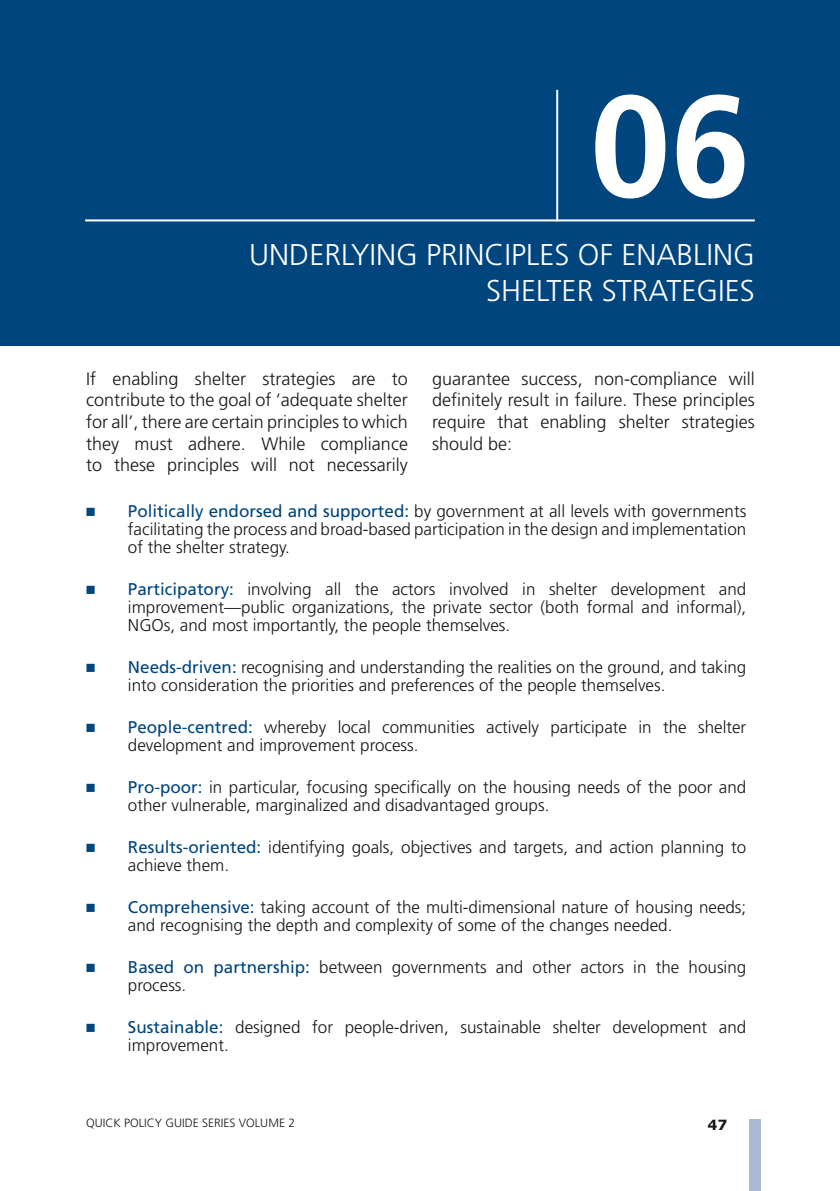
<style>
.page{position:relative;width:840px;height:1191px;background:#fff}
.page>*{position:absolute;margin:0;border:0;box-sizing:border-box;transform-origin:0 0}
.t1{font:700 144px "Frutiger";color:#fff}
.t2{font:300 30px/36px "Frutiger";color:#fff;text-align:right}
.t3{font:300 18px/21.6px "Frutiger";color:#181419;text-align:justify}
.t4{font:300 17px/18px "Frutiger";color:#181419}
.t5{font:700 14px "Verdana";color:#181419}
.t6{font:300 12px "Frutiger";color:#181419}
.s1{color:#00457e}
.s2{font-weight:400;color:#00457e}
</style>
<div class="page">
<div style="left:748px;top:1119px;width:12px;height:72px;background:#abbad4"></div>
<div style="left:0;top:0;width:839px;height:346px;background:#00457e"></div>
<hr style="left:85px;top:219px;width:669px;height:2px;background:#fff">
<hr style="left:556px;top:90px;width:2px;height:131px;background:#fff">
<h1 class="t1" style="left:590px;top:62px;width:162px">06</h1>
<h2 class="t2" style="left:249px;top:237px;width:507px">UNDERLYING PRINCIPLES OF ENABLING<br>SHELTER STRATEGIES</h2>
<p class="t3" style="left:86px;top:368px;width:323px">If enabling shelter strategies are to contribute to the goal of ‘adequate shelter for all’, there are certain principles to which they must adhere. While compliance to these principles will not necessarily</p>
<p class="t3" style="left:432px;top:368px;width:324px">guarantee success, non-compliance will definitely result in failure. These principles require that enabling shelter strategies should be:</p>
<p class="t4" style="left:128px;top:502px;width:619px;text-align:justify;text-indent:-42px"><span class="s1">■</span> <span class="s2">Politically endorsed and supported:</span> by government at all levels with governments facilitating the process and broad-based participation in the design and implementation of the shelter strategy.</p>
<p class="t4" style="left:128px;top:580px;width:619px;text-align:justify;text-indent:-42px"><span class="s1">■</span> <span class="s2">Participatory:</span> involving all the actors involved in shelter development and improvement—public organizations, the private sector (both formal and informal), NGOs, and most importantly, the people themselves.</p>
<p class="t4" style="left:128px;top:658px;width:619px;text-indent:-42px"><span class="s1">■</span> <span class="s2">Needs-driven:</span> recognising and understanding the realities on the ground, and taking into consideration the priorities and preferences of the people themselves.</p>
<p class="t4" style="left:128px;top:718px;width:619px;text-indent:-42px"><span class="s1">■</span> <span class="s2">People-centred:</span> whereby local communities actively participate in the shelter development and improvement process.</p>
<p class="t4" style="left:128px;top:778px;width:619px;text-indent:-42px"><span class="s1">■</span> <span class="s2">Pro-poor:</span> in particular, focusing specifically on the housing needs of the poor and other vulnerable, marginalized and disadvantaged groups.</p>
<p class="t4" style="left:128px;top:838px;width:619px;text-indent:-42px"><span class="s1">■</span> <span class="s2">Results-oriented:</span> identifying goals, objectives and targets, and action planning to achieve them.</p>
<p class="t4" style="left:128px;top:898px;width:619px;text-indent:-42px"><span class="s1">■</span> <span class="s2">Comprehensive:</span> taking account of the multi-dimensional nature of housing needs; and recognising the depth and complexity of some of the changes needed.</p>
<p class="t4" style="left:128px;top:958px;width:619px;text-indent:-42px"><span class="s1">■</span> <span class="s2">Based on partnership:</span> between governments and other actors in the housing process.</p>
<p class="t4" style="left:128px;top:1018px;width:619px;text-indent:-42px"><span class="s1">■</span> <span class="s2">Sustainable:</span> designed for people-driven, sustainable shelter development and improvement.</p>
<p class="t6" style="left:86px;top:1116px;width:210px">QUICK POLICY GUIDE SERIES VOLUME 2</p>
<p class="t5" style="left:707px;top:1116px;width:21px">47</p>
</div>
